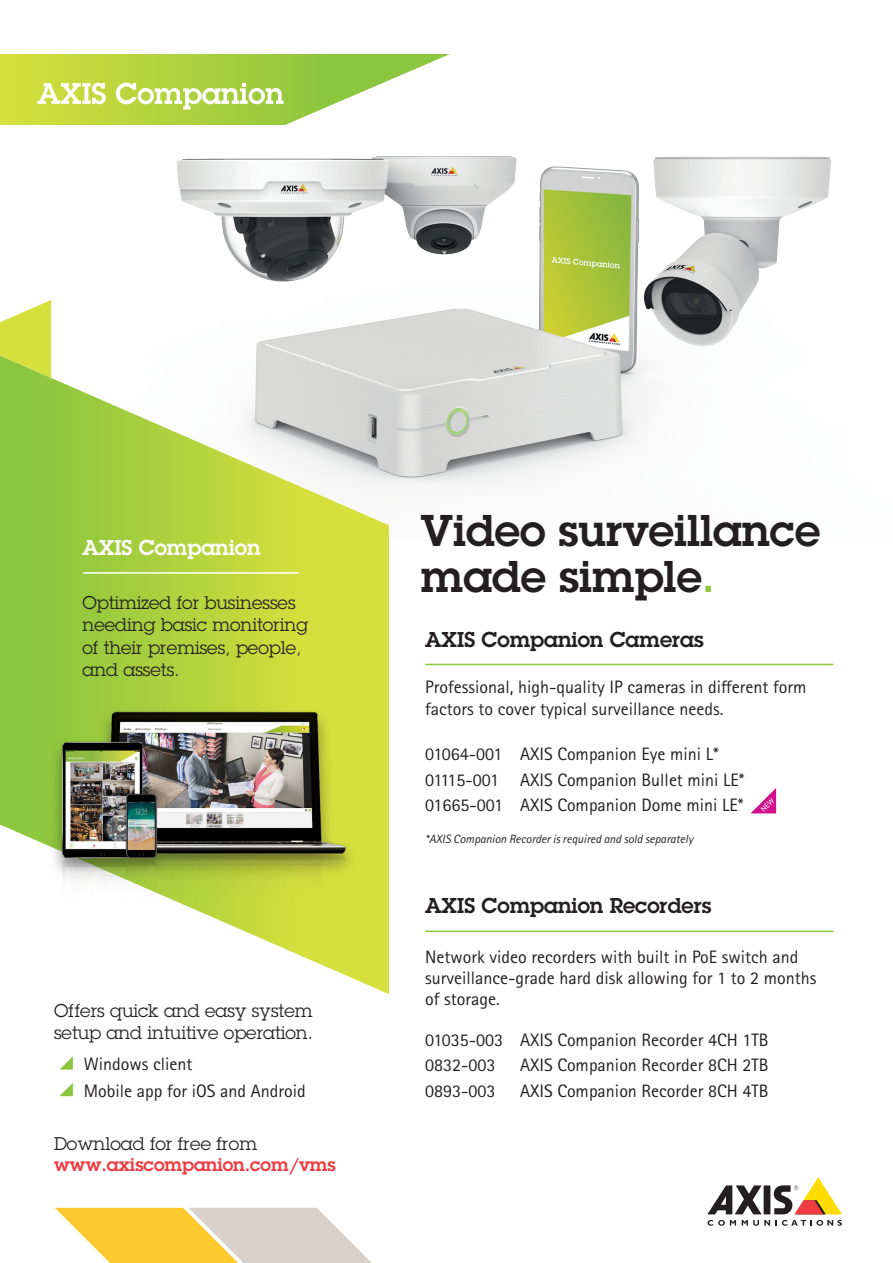
<style>
.page{position:relative;width:893px;height:1263px;background:#fff}
.page>*{position:absolute;margin:0;border:0;box-sizing:border-box;transform-origin:0 0}
.t1{font:600 43.5px/46.5px "Lubalin Graph ECG";color:#231f20}
.t2{font:600 21px "Lubalin Graph ECG";color:#231f20}
.t3{font:600 21px "Lubalin Graph ECG";color:#fff}
.t4{font:18px/21px "Rotis Sans Serif Pro";color:#231f20}
.t5{font:18px/22.5px "Lubalin Graph ECG";color:#231f20}
.t6{font:600 18px "Lubalin Graph ECG";color:#ee3a41}
.t7{font:18px "Rotis Sans Serif Pro";letter-spacing:-.02em;color:#231f20}
.t8{font:18px "Rotis Sans Serif Pro";letter-spacing:-.035em;color:#231f20}
.t9{font:italic 12px "Rotis Sans Serif Pro";color:#231f20}
.s1{color:#8bc63e}
</style>
<div class="page">
<svg style="left:0;top:54px;width:449px;height:71px;background:#bad859"></svg>
<img style="left:84px;top:93px;width:747px;height:393px">
<div style="left:764px;top:1185px;width:6px;height:29px;background:#231f20"></div>
<svg style="left:707px;top:1185px;width:55px;height:29px"></svg>
<svg style="left:774px;top:1177px;width:68px;height:37px"></svg>
<svg style="left:707px;top:1220px;width:29px;height:6px"></svg>
<svg style="left:742px;top:1220px;width:28px;height:6px"></svg>
<svg style="left:776px;top:1220px;width:66px;height:6px"></svg>
<svg style="left:55px;top:1208px;width:317px;height:55px"></svg>
<hr style="left:425px;top:930px;width:408px;height:2px;background:#8bc63e">
<hr style="left:425px;top:664px;width:408px;height:1px;background:#8bc63e">
<svg style="left:751px;top:788px;width:25px;height:25px"></svg>
<svg style="left:0;top:300px;width:51px;height:56px"></svg>
<svg style="left:0;top:356px;width:389px;height:638px"></svg>
<svg style="left:59px;top:1056px;width:14px;height:14px"></svg>
<svg style="left:59px;top:1083px;width:14px;height:13px"></svg>
<hr style="left:83px;top:572px;width:216px;height:2px;background:#fff">
<div style="left:48px;top:706px;width:312px;height:203px;background:#231f20;opacity:.5"></div>
<img style="left:41px;top:668px;width:324px;height:226px">
<p class="t3" style="left:82px;top:534px;width:180px">AXIS Companion</p>
<p class="t5" style="left:82px;top:591px;width:227px">Optimized for businesses needing basic monitoring of their premises, people, and assets.</p>
<p class="t5" style="left:54px;top:999px;width:261px">Offers quick and easy system setup and intuitive operation.</p>
<p class="t4" style="left:84px;top:1054px;width:110px">Windows client</p>
<p class="t4" style="left:84px;top:1080px;width:223px">Mobile app for iOS and Android</p>
<p class="t5" style="left:54px;top:1132px;width:205px">Download for free from</p>
<p class="t6" style="left:54px;top:1153px;width:283px">www.axiscompanion.com/vms</p>
<p class="t1" style="left:421px;top:508px;width:401px">Video surveillance made simple<span class="s1">.</span></p>
<p class="t2" style="left:425px;top:625px;width:280px">AXIS Companion Cameras</p>
<p class="t4" style="left:425px;top:677px;width:383px;line-height:21.6px">Professional, high-quality IP cameras in different form factors to cover typical surveillance needs.</p>
<p class="t7" style="left:425px;top:743px;width:79px">01064-001</p>
<p class="t4" style="left:520px;top:744px;width:200px">AXIS Companion Eye mini L*</p>
<p class="t8" style="left:425px;top:769px;width:75px">01115-001</p>
<p class="t4" style="left:520px;top:769px;width:226px">AXIS Companion Bullet mini LE*</p>
<p class="t4" style="left:425px;top:795px;width:79px">01665-001</p>
<p class="t4" style="left:520px;top:795px;width:225px">AXIS Companion Dome mini LE*</p>
<p class="t9" style="left:425px;top:832px;width:269px">*AXIS Companion Recorder is required and sold separately</p>
<p class="t2" style="left:425px;top:891px;width:288px">AXIS Companion Recorders</p>
<p class="t4" style="left:425px;top:947px;width:393px">Network video recorders with built in PoE switch and surveillance-grade hard disk allowing for 1 to 2 months of storage.</p>
<p class="t4" style="left:425px;top:1029px;width:79px">01035-003</p>
<p class="t4" style="left:520px;top:1029px;width:250px">AXIS Companion Recorder 4CH 1TB</p>
<p class="t4" style="left:425px;top:1054px;width:72px">0832-003</p>
<p class="t4" style="left:520px;top:1054px;width:250px">AXIS Companion Recorder 8CH 2TB</p>
<p class="t4" style="left:425px;top:1080px;width:72px">0893-003</p>
<p class="t4" style="left:520px;top:1080px;width:250px">AXIS Companion Recorder 8CH 4TB</p>
</div>
